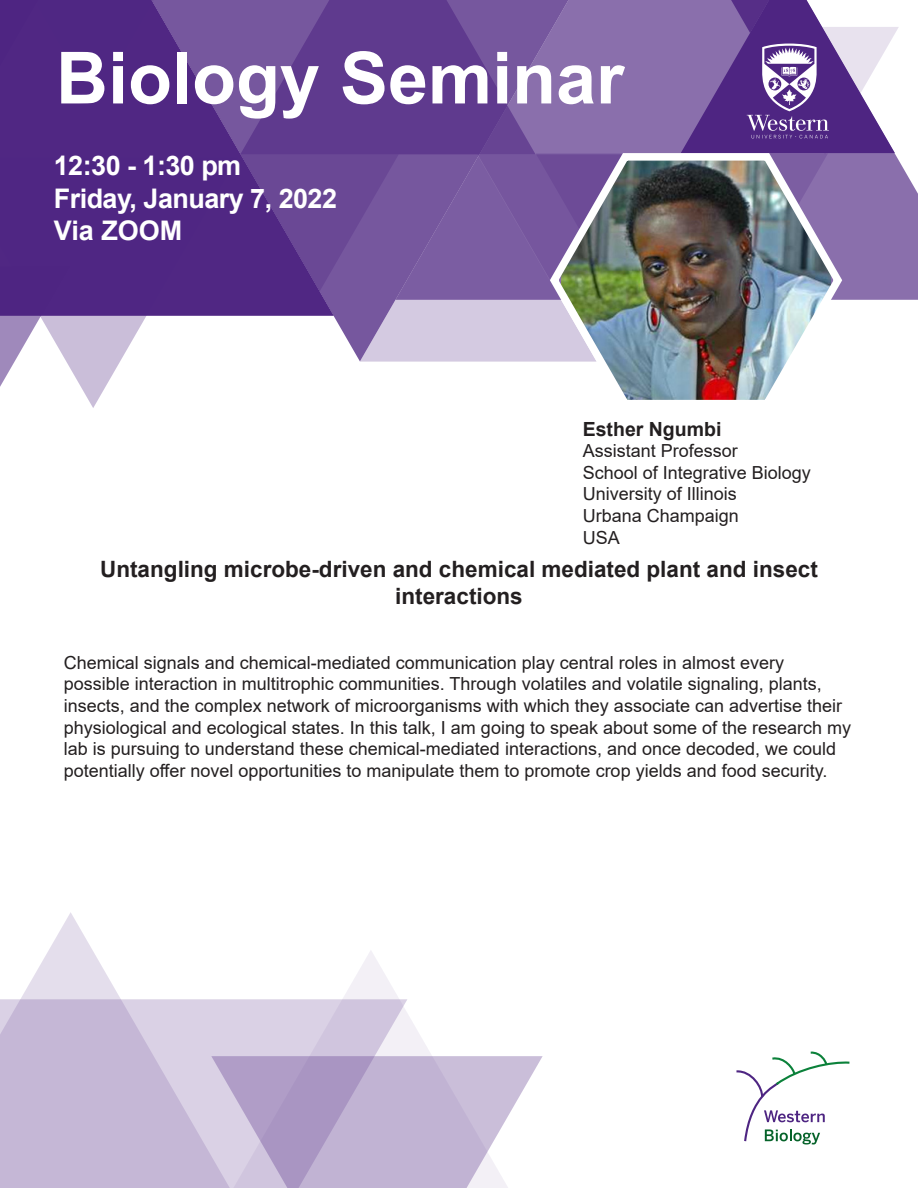
<style>
.page{position:relative;width:918px;height:1188px;background:#fff}
.page>*{position:absolute;margin:0;border:0;box-sizing:border-box;transform-origin:0 0}
.t1{font:700 72px "Arial";color:#fff}
.t2{font:700 27px "Arial";letter-spacing:-.02em;color:#fff}
.t3{font:700 22.5px/27px "Arial";color:#231f20;text-align:center}
.t4{font:700 19.5px "Arial";color:#231f20}
.t5{font:18px/21.6px "Arial";color:#231f20}
</style>
<div class="page">
<svg style="left:333px;top:0;width:213px;height:361px;background:#9a83b8"></svg>
<svg style="left:210px;top:0;width:124px;height:316px;background:#644091"></svg>
<svg style="left:395px;top:0;width:523px;height:300px;background:#7f62a4"></svg>
<svg style="left:0;top:0;width:210px;height:408px;background:#72519b"></svg>
<svg style="left:240px;top:154px;width:159px;height:138px;background:#664392"></svg>
<svg style="left:736px;top:1052px;width:114px;height:92px"></svg>
<img style="left:546px;top:147px;width:301px;height:253px">
<svg style="left:0;top:912px;width:92px;height:276px;fill:#c5b7d6"></svg>
<svg style="left:37px;top:950px;width:395px;height:238px"></svg>
<svg style="left:211px;top:1056px;width:332px;height:132px;background:#c5b8d6"></svg>
<svg style="left:634px;top:0;width:265px;height:155px"></svg>
<p class="t1" style="left:56px;top:27px;width:570px">Biology Seminar</p>
<p class="t2" style="left:54px;top:147px;width:189px">12:30 - 1:30 pm</p>
<p class="t2" style="left:54px;top:179px;width:285px">Friday, January 7, 2022</p>
<p class="t2" style="left:54px;top:212px;width:130px">Via ZOOM</p>
<p class="t4" style="left:583px;top:415px;width:140px">Esther Ngumbi</p>
<p class="t5" style="left:583px;top:440px;width:157px">Assistant Professor</p>
<p class="t5" style="left:583px;top:461px;width:230px">School of Integrative Biology</p>
<p class="t5" style="left:583px;top:483px;width:156px">University of Illinois</p>
<p class="t5" style="left:583px;top:505px;width:158px">Urbana Champaign</p>
<p class="t5" style="left:583px;top:526px;width:39px">USA</p>
<p class="t3" style="left:100px;top:556px;width:719px">Untangling microbe-driven and chemical mediated plant and insect interactions</p>
<p class="t5" style="left:64px;top:652px;width:789px">Chemical signals and chemical-mediated communication play central roles in almost every possible interaction in multitrophic communities. Through volatiles and volatile signaling, plants, insects, and the complex network of microorganisms with which they associate can advertise their physiological and ecological states. In this talk, I am going to speak about some of the research my lab is pursuing to understand these chemical-mediated interactions, and once decoded, we could potentially offer novel opportunities to manipulate them to promote crop yields and food security.</p>
</div>
